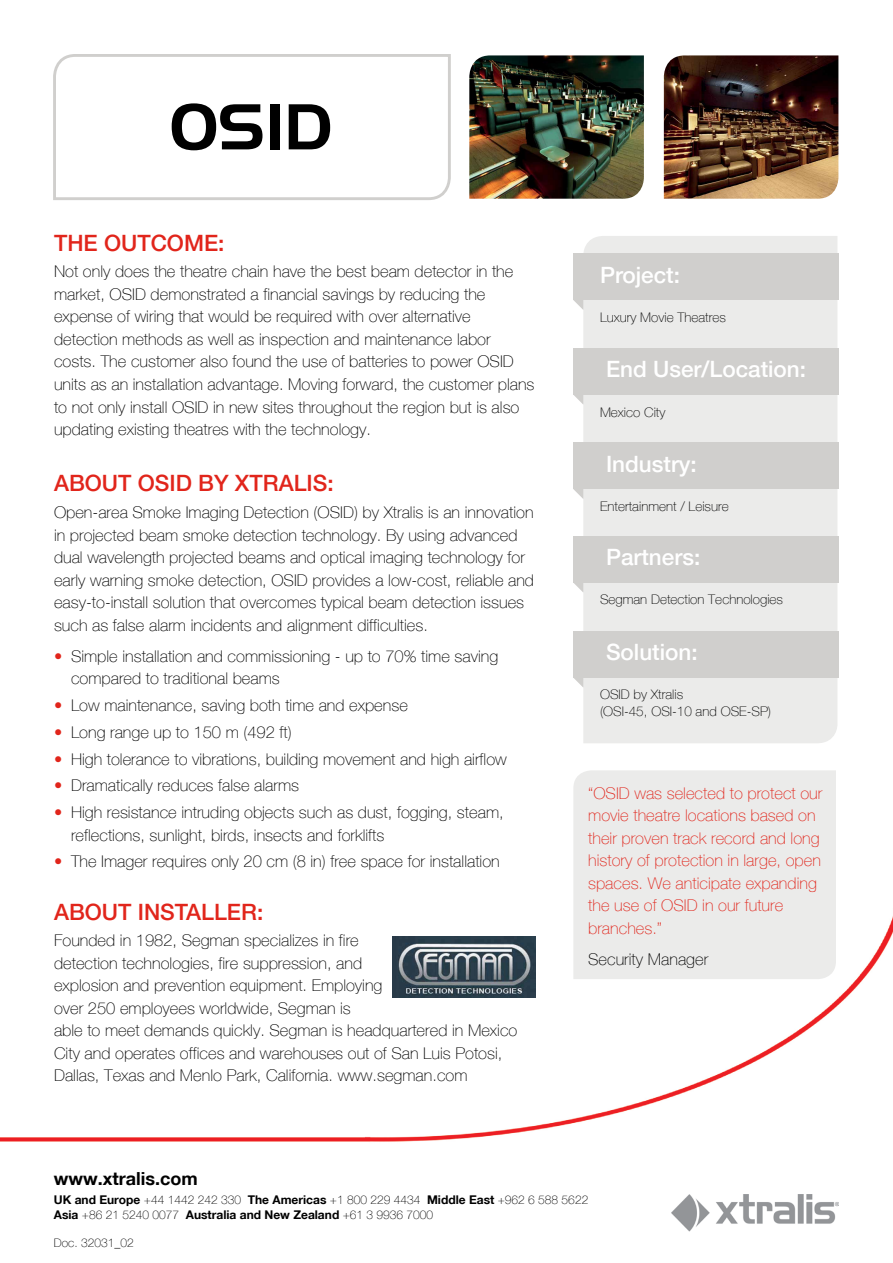
<style>
.page{position:relative;width:893px;height:1263px;background:#fff}
.page>*{position:absolute;margin:0;border:0;box-sizing:border-box;transform-origin:0 0}
.t1{font:500 22.5px "Helvetica Neue LT";color:#fff}
.t2{font:500 22.5px "Helvetica Neue LT";color:#e1251b}
.t3{font:700 18px "Helvetica Neue";color:#000}
.t4{font:16.5px/22.5px "Helvetica Neue";color:#000}
.t5{font:16.5px/22.5px "Helvetica Neue";color:#e1251b}
.t6{font:13.5px/16.5px "Helvetica Neue";color:#000}
.t7{font:12px/15px "Helvetica Neue";color:#000}
.s1{color:#e1251b}
.s2{font-weight:700}
</style>
<div class="page">
<img style="left:0;top:916px;width:893px;height:298px">
<img style="left:672px;top:1194px;width:167px;height:37px">
<svg style="left:53px;top:54px;width:398px;height:146px"></svg>
<img style="left:469px;top:55px;width:175px;height:144px">
<img style="left:664px;top:55px;width:174px;height:144px">
<svg style="left:574px;top:395px;width:9px;height:9px"></svg>
<svg style="left:573px;top:489px;width:10px;height:10px"></svg>
<svg style="left:574px;top:583px;width:9px;height:9px"></svg>
<svg style="left:574px;top:678px;width:9px;height:9px"></svg>
<svg style="left:573px;top:300px;width:10px;height:10px"></svg>
<div style="left:583px;top:236px;width:254px;height:507px;background:#ebebea"></div>
<div style="left:573px;top:254px;width:266px;height:46px;background:#d0cfcd"></div>
<div style="left:573px;top:348px;width:266px;height:47px;background:#d0cfcd"></div>
<div style="left:573px;top:443px;width:266px;height:46px;background:#d0cfcd"></div>
<div style="left:573px;top:536px;width:266px;height:47px;background:#d0cfcd"></div>
<div style="left:573px;top:631px;width:266px;height:47px;background:#d0cfcd"></div>
<svg style="left:172px;top:103px;width:90px;height:47px"></svg>
<div style="left:270px;top:104px;width:9px;height:45px;background:#000"></div>
<svg style="left:289px;top:104px;width:41px;height:45px"></svg>
<div style="left:573px;top:770px;width:263px;height:209px;background:#ebebea"></div>
<img style="left:393px;top:937px;width:143px;height:61px">
<h1 class="t2" style="left:54px;top:229px;width:172px">THE OUTCOME:</h1>
<p class="t4" style="left:54px;top:260px;width:482px">Not only does the theatre chain have the best beam detector in the market, OSID demonstrated a financial savings by reducing the expense of wiring that would be required with over alternative detection methods as well as inspection and maintenance labor costs. The customer also found the use of batteries to power OSID units as an installation advantage. Moving forward, the customer plans to not only install OSID in new sites throughout the region but is also updating existing theatres with the technology.</p>
<h1 class="t2" style="left:54px;top:470px;width:281px">ABOUT OSID BY XTRALIS:</h1>
<p class="t4" style="left:54px;top:501px;width:482px">Open-area Smoke Imaging Detection (OSID) by Xtralis is an innovation in projected beam smoke detection technology. By using advanced dual wavelength projected beams and optical imaging technology for early warning smoke detection, OSID provides a low-cost, reliable and easy-to-install solution that overcomes typical beam detection issues such as false alarm incidents and alignment difficulties.</p>
<p class="t4" style="left:71px;top:645px;width:429px;text-indent:-17px"><span class="s1">•</span> Simple installation and commissioning - up to 70% time saving compared to traditional beams</p>
<p class="t4" style="left:54px;top:694px;width:355px"><span class="s1">•</span> Low maintenance, saving both time and expense</p>
<p class="t4" style="left:54px;top:721px;width:239px"><span class="s1">•</span> Long range up to 150 m (492 ft)</p>
<p class="t4" style="left:54px;top:747px;width:454px"><span class="s1">•</span> High tolerance to vibrations, building movement and high airflow</p>
<p class="t4" style="left:54px;top:774px;width:247px"><span class="s1">•</span> Dramatically reduces false alarms</p>
<p class="t4" style="left:71px;top:801px;width:434px;text-indent:-17px"><span class="s1">•</span> High resistance intruding objects such as dust, fogging, steam, reflections, sunlight, birds, insects and forklifts</p>
<p class="t4" style="left:54px;top:850px;width:447px"><span class="s1">•</span> The Imager requires only 20 cm (8 in) free space for installation</p>
<h1 class="t2" style="left:54px;top:898px;width:211px">ABOUT INSTALLER:</h1>
<p class="t4" style="left:54px;top:929px;width:465px">Founded in 1982, Segman specializes in fire<br>detection technologies, fire suppression, and<br>explosion and prevention equipment. Employing<br>over 250 employees worldwide, Segman is<br>able to meet demands quickly. Segman is headquartered in Mexico City and operates offices and warehouses out of San Luis Potosi, Dallas, Texas and Menlo Park, California. www.segman.com</p>
<h1 class="t1" style="left:600px;top:261px;width:82px">Project:</h1>
<p class="t6" style="left:600px;top:309px;width:127px">Luxury Movie Theatres</p>
<h1 class="t1" style="left:606px;top:356px;width:202px">End User/Location:</h1>
<p class="t6" style="left:600px;top:404px;width:67px">Mexico City</p>
<h1 class="t1" style="left:606px;top:450px;width:92px">Industry:</h1>
<p class="t6" style="left:600px;top:498px;width:130px">Entertainment / Leisure</p>
<h1 class="t1" style="left:606px;top:544px;width:96px">Partners:</h1>
<p class="t6" style="left:600px;top:591px;width:185px">Segman Detection Technologies</p>
<h1 class="t1" style="left:606px;top:639px;width:93px">Solution:</h1>
<p class="t6" style="left:600px;top:686px;width:173px">OSID by Xtralis<br>(OSI-45, OSI-10 and OSE-SP)</p>
<p class="t5" style="left:588px;top:781px;width:236px">“OSID was selected to protect our movie theatre locations based on their proven track record and long history of protection in large, open spaces. We anticipate expanding the use of OSID in our future branches.”</p>
<p class="t4" style="left:588px;top:947px;width:122px">Security Manager</p>
<p class="t3" style="left:54px;top:1167px;width:145px">www.xtralis.com</p>
<p class="t7" style="left:54px;top:1192px;width:536px"><span class="s2">UK and Europe</span> +44 1442 242 330 <span class="s2">The Americas</span> +1 800 229 4434 <span class="s2">Middle East</span> +962 6 588 5622<br><span class="s2">Asia</span> +86 21 5240 0077 <span class="s2">Australia and New Zealand</span> +61 3 9936 7000</p>
<p class="t7" style="left:54px;top:1235px;width:82px">Doc. 32031_02</p>
</div>
